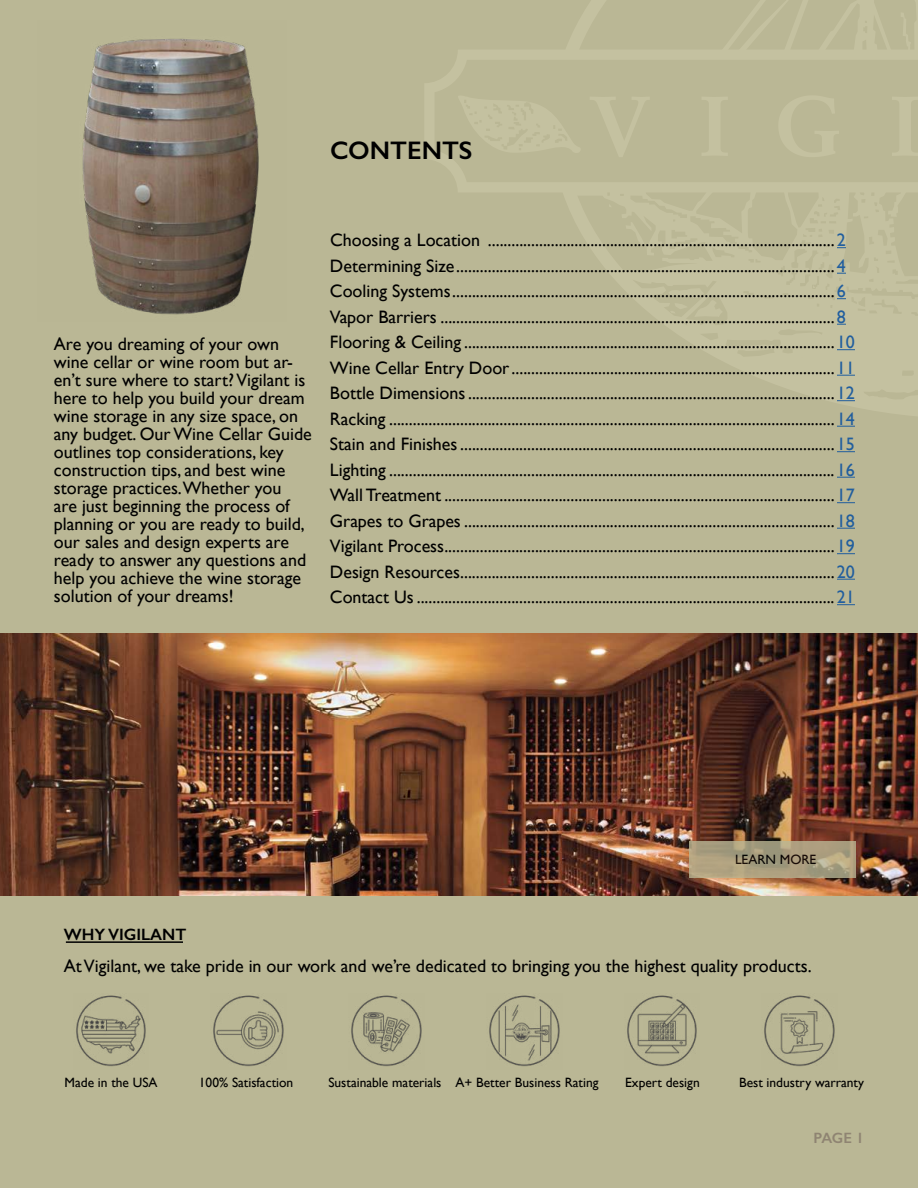
<style>
.page{position:relative;width:918px;height:1188px;background:#bab795}
.page>*{position:absolute;margin:0;border:0;box-sizing:border-box;transform-origin:0 0}
.t1{font:600 25.5px "Gill Sans";color:#000}
.t2{font:18px/25.5px "Gill Sans";color:#000}
.t3{font:600 16.5px "Gill Sans";color:#000}
.t4{font:600 15px "Gill Sans";color:#8f8472}
.t5{font:13.5px "Gill Sans";color:#000}
.s1{color:#215e9e}
</style>
<div class="page">
<img style="left:82px;top:39px;width:177px;height:276px">
<svg style="left:425px;top:0;width:493px;height:416px"></svg>
<svg style="left:837px;top:349px;width:18px;height:1px"></svg>
<svg style="left:837px;top:375px;width:18px;height:1px"></svg>
<svg style="left:837px;top:400px;width:18px;height:1px"></svg>
<svg style="left:837px;top:426px;width:18px;height:1px"></svg>
<svg style="left:837px;top:451px;width:18px;height:1px"></svg>
<svg style="left:837px;top:477px;width:18px;height:1px"></svg>
<svg style="left:837px;top:502px;width:18px;height:1px"></svg>
<svg style="left:837px;top:528px;width:18px;height:1px"></svg>
<svg style="left:837px;top:553px;width:18px;height:1px"></svg>
<svg style="left:837px;top:579px;width:18px;height:1px"></svg>
<svg style="left:837px;top:604px;width:18px;height:1px"></svg>
<img style="left:764px;top:995px;width:71px;height:72px">
<img style="left:351px;top:995px;width:71px;height:72px">
<img style="left:489px;top:995px;width:71px;height:72px">
<img style="left:76px;top:995px;width:70px;height:72px">
<img style="left:213px;top:995px;width:71px;height:72px">
<img style="left:627px;top:995px;width:70px;height:72px">
<img style="left:0;top:633px;width:918px;height:262px">
<hr style="left:66px;top:941px;width:117px;height:2px;background:#000">
<svg style="left:689px;top:841px;width:167px;height:36px;background:#aa9e7f"></svg>
<h1 class="t1" style="left:330px;top:135px;width:144px">CONTENTS</h1>
<p class="t2" style="left:54px;top:334px;width:259px;line-height:18px">Are you dreaming of your own wine cellar or wine room but ar&shy;en’t sure where to start? Vigilant is here to help you build your dream wine storage in any size space, on any budget. Our Wine Cellar Guide outlines top considerations, key construction tips, and best wine storage practices.Whether you<br>are just beginning the process of planning or you are ready to build, our sales and design experts are ready to answer any questions and help you achieve the wine storage solution of your dreams!</p>
<p class="t2" style="left:330px;top:227px;width:527px">Choosing a Location ........................................................................................ <span class="s1">2<br></span>Determining Size................................................................................................ <span class="s1">4<br></span>Cooling Systems................................................................................................. <span class="s1">6<br></span>Vapor Barriers .................................................................................................... <span class="s1">8<br></span>Flooring &amp; Ceiling .............................................................................................. <span class="s1">10<br></span>Wine Cellar Entry Door..................................................................................<span class="s1">11<br></span>Bottle Dimensions ............................................................................................. <span class="s1">12<br></span>Racking ................................................................................................................. <span class="s1">14<br></span>Stain and Finishes............................................................................................... <span class="s1">15<br></span>Lighting ................................................................................................................. <span class="s1">16<br></span>Wall Treatment ................................................................................................... <span class="s1">17<br></span>Grapes to Grapes .............................................................................................. <span class="s1">18<br></span>Vigilant Process................................................................................................... <span class="s1">19<br></span>Design Resources............................................................................................... <span class="s1">20<br></span>Contact Us .......................................................................................................... <span class="s1">21</span></p>
<p class="t3" style="left:64px;top:924px;width:124px">WHY VIGILANT</p>
<p class="t5" style="left:735px;top:852px;width:83px">LEARN MORE</p>
<p class="t2" style="left:64px;top:953px;width:750px">At Vigilant, we take pride in our work and we’re dedicated to bringing you the highest quality products.</p>
<p class="t5" style="left:64px;top:1074px;width:95px">Made in the USA</p>
<p class="t5" style="left:199px;top:1074px;width:96px">100% Satisfaction</p>
<p class="t5" style="left:328px;top:1074px;width:272px">Sustainable materials A+ Better Business Rating</p>
<p class="t5" style="left:625px;top:1074px;width:76px">Expert design</p>
<p class="t5" style="left:739px;top:1074px;width:126px">Best industry warranty</p>
<p class="t4" style="left:814px;top:1129px;width:52px">PAGE 1</p>
</div>
